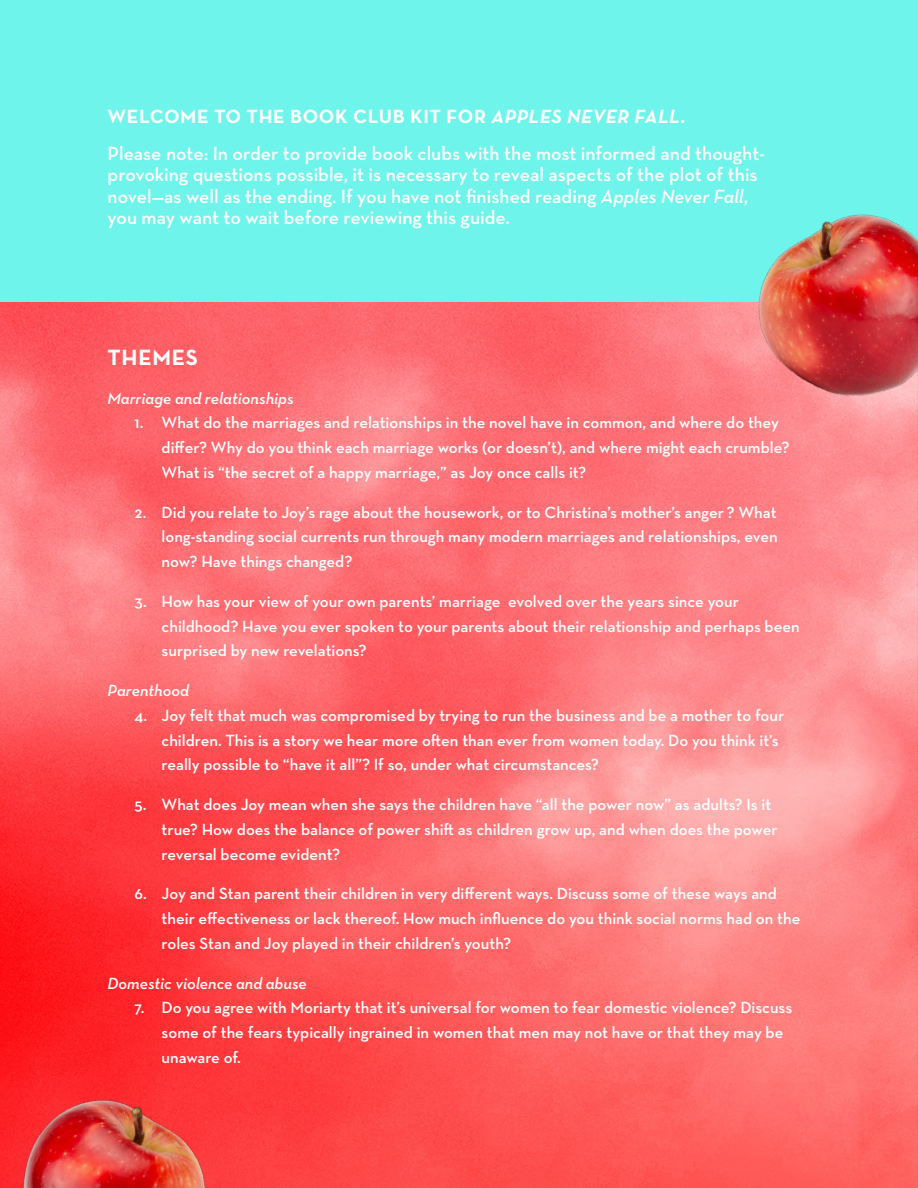
<style>
.page{position:relative;width:918px;height:1188px;background:#fff}
.page>*{position:absolute;margin:0;border:0;box-sizing:border-box;transform-origin:0 0}
.t1{font:700 22.5px "Neutraface Text";letter-spacing:.03em;color:#fff}
.t2{font:600 19.5px/21.5px "Neutraface Text";color:#fff}
.t3{font:600 16.5px/24.8px "Neutraface Text";color:#fff}
.t4{font:italic 600 16.5px "Neutraface Text";color:#fff}
.s1{font-weight:700}
.s2{font-weight:700;font-style:italic}
.s3{font-style:italic}
</style>
<div class="page">
<div style="left:0;top:0;width:918px;height:302px;background:#6ff4eb"></div>
<img style="left:0;top:302px;width:918px;height:886px">
<img style="left:625px;top:214px;width:293px;height:308px">
<img style="left:0;top:966px;width:300px;height:222px">
<p class="t2" style="left:108px;top:98px;width:659px;line-height:36.5px"><span class="s1">WELCOME TO THE BOOK CLUB KIT FOR</span> <span class="s2">APPLES NEVER FALL.<br></span>Please note: In order to provide book clubs with the most informed and thought-</p>
<p class="t2" style="left:108px;top:164px;width:652px">provoking questions possible, it is necessary to reveal aspects of the plot of this novel—as well as the ending. If you have not finished reading <span class="s3">Apples Never Fall</span>, you may want to wait before reviewing this guide.</p>
<h1 class="t1" style="left:108px;top:343px;width:92px">THEMES</h1>
<p class="t4" style="left:108px;top:388px;width:188px">Marriage and relationships</p>
<p class="t3" style="left:162px;top:410px;width:629px;text-indent:-27px">1. What do the marriages and relationships in the novel have in common, and where do they differ? Why do you think each marriage works (or doesn’t), and where might each crumble?<br>What is “the secret of a happy marriage,” as Joy once calls it?</p>
<p class="t3" style="left:162px;top:499px;width:618px;text-align:justify;text-indent:-27px">2. Did you relate to Joy’s rage about the housework, or to Christina’s mother’s anger ? What long-standing social currents run through many modern marriages and relationships, even now? Have things changed?</p>
<p class="t3" style="left:162px;top:589px;width:640px;text-indent:-27px">3. How has your view of your own parents’ marriage evolved over the years since your childhood? Have you ever spoken to your parents about their relationship and perhaps been surprised by new revelations?</p>
<p class="t4" style="left:108px;top:680px;width:83px">Parenthood</p>
<p class="t3" style="left:162px;top:703px;width:624px;text-indent:-27px">4. Joy felt that much was compromised by trying to run the business and be a mother to four children. This is a story we hear more often than ever from women today. Do you think it’s really possible to “have it all”? If so, under what circumstances?</p>
<p class="t3" style="left:162px;top:792px;width:617px;text-indent:-27px">5. What does Joy mean when she says the children have “all the power now” as adults? Is it true? How does the balance of power shift as children grow up, and when does the power reversal become evident?</p>
<p class="t3" style="left:162px;top:881px;width:640px;text-indent:-27px">6. Joy and Stan parent their children in very different ways. Discuss some of these ways and their effectiveness or lack thereof. How much influence do you think social norms had on the roles Stan and Joy played in their children’s youth?</p>
<p class="t4" style="left:108px;top:973px;width:201px">Domestic violence and abuse</p>
<p class="t3" style="left:162px;top:995px;width:632px;text-indent:-27px">7. Do you agree with Moriarty that it’s universal for women to fear domestic violence? Discuss some of the fears typically ingrained in women that men may not have or that they may be unaware of.</p>
</div>
